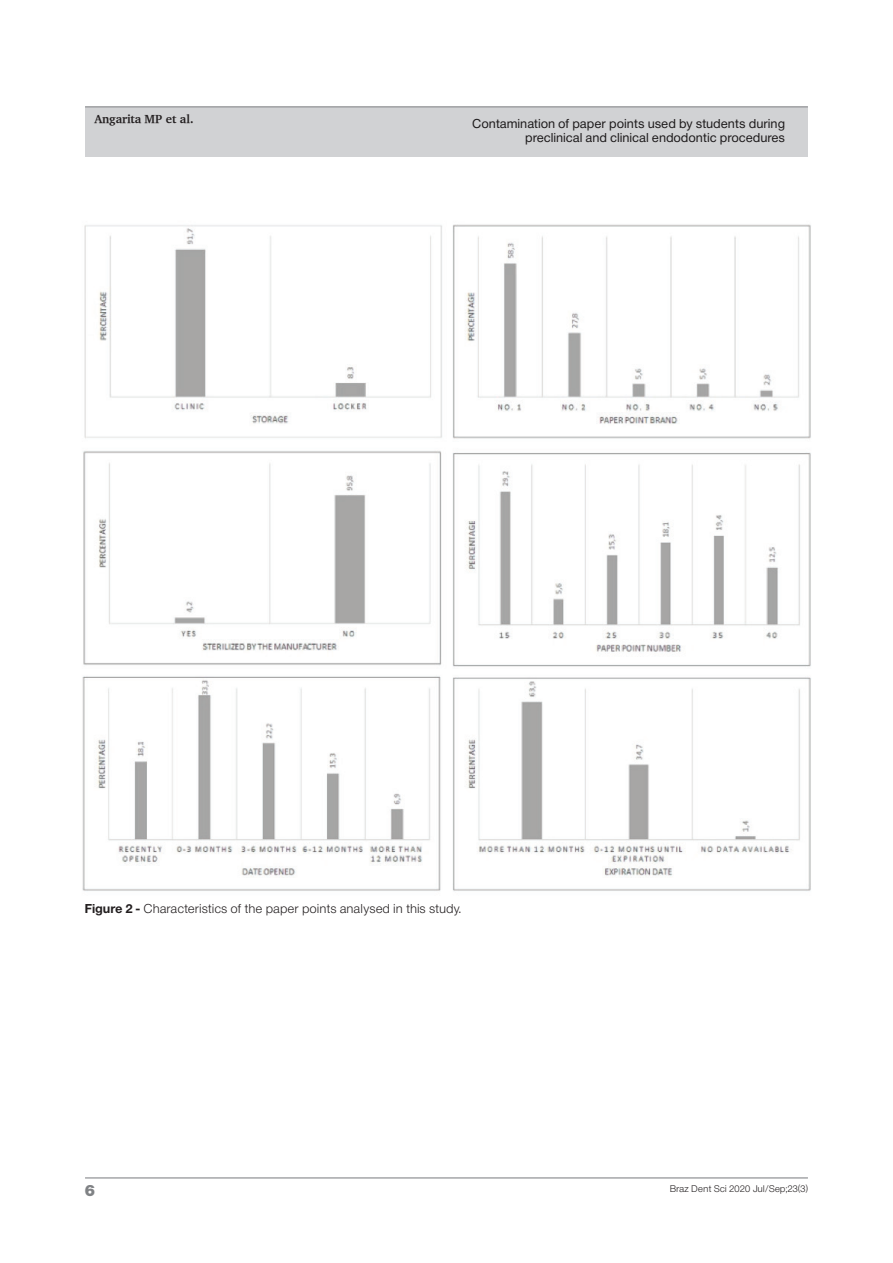
<style>
.page{position:relative;width:893px;height:1263px;background:#fff}
.page>*{position:absolute;margin:0;border:0;box-sizing:border-box;transform-origin:0 0}
.t1{font:15px "Sh Europa Nr 2 Ultra";color:#808285}
.t2{font:12px/14.4px "Sh Europa Nr 2";letter-spacing:.05em;color:#231f20;text-align:right}
.t3{font:12px "Sh Europa Nr 2 Light";letter-spacing:.05em;color:#231f20}
.t4{font:700 12px "Charter";letter-spacing:-.01em;color:#231f20}
.t5{font:9px "Sh Europa Nr 2 Light";letter-spacing:.05em;color:#231f20}
.s1{font-family:"Sh Europa Nr 2";font-weight:700}
</style>
<div class="page">
<div style="left:85px;top:107px;width:723px;height:50px;background:#d1d2d4"></div>
<hr style="left:85px;top:106px;width:723px;height:1px;background:#808285">
<hr style="left:85px;top:1177px;width:723px;height:1px;background:#808285">
<img style="left:82px;top:224px;width:729px;height:667px">
<p class="t4" style="left:94px;top:111px;width:101px">Angarita MP et al.</p>
<p class="t2" style="left:473px;top:116px;width:314px">Contamination of paper points used by students during preclinical and clinical endodontic procedures</p>
<p class="t3" style="left:85px;top:901px;width:377px"><span class="s1">Figure 2 -</span> Characteristics of the paper points analysed in this study.</p>
<p class="t1" style="left:85px;top:1182px;width:11px">6</p>
<p class="t5" style="left:670px;top:1183px;width:139px">Braz Dent Sci 2020 Jul/Sep;23(3)</p>
</div>
